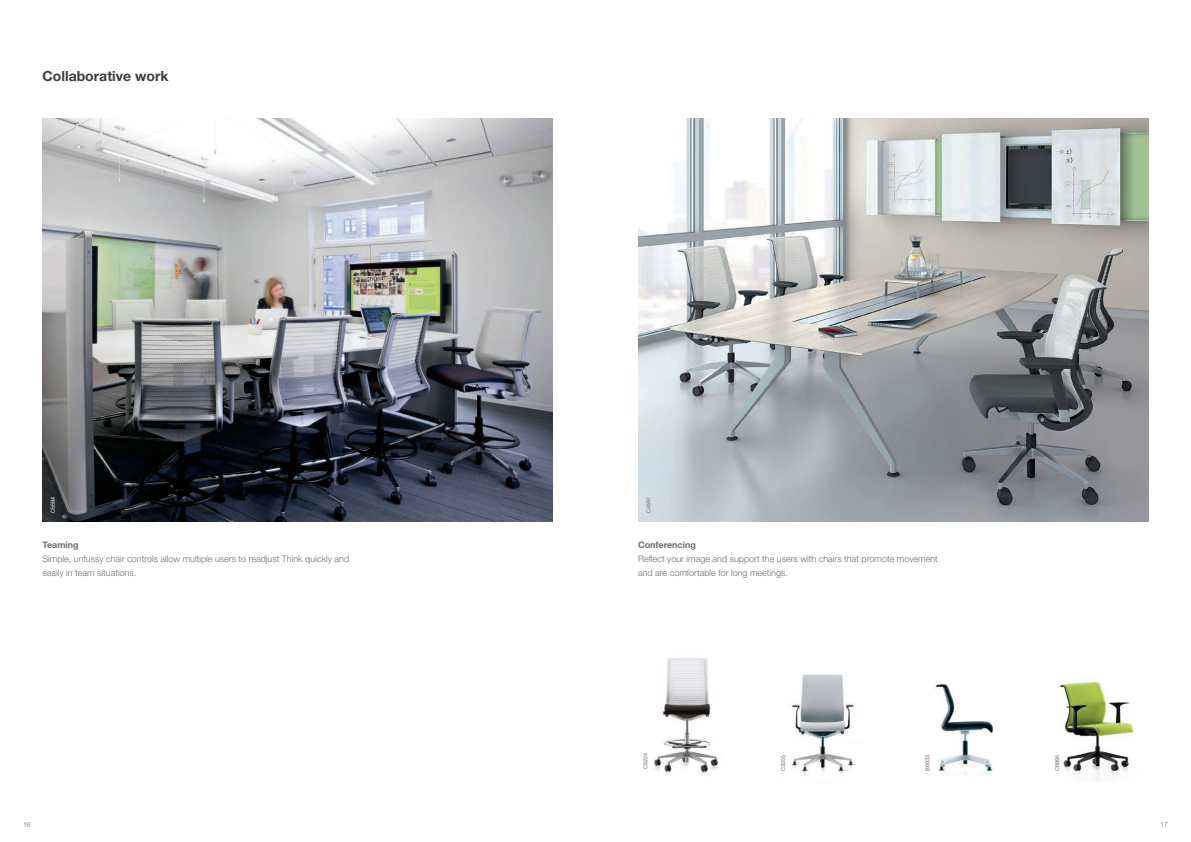
<style>
.page{position:relative;width:1191px;height:842px;background:#fff}
.page>*{position:absolute;margin:0;border:0;box-sizing:border-box;transform-origin:0 0}
.t1{font:700 14px "Helvetica Neue LT Pro";color:#3e3e3f}
.t2{font:300 9px/14px "Helvetica Neue LT Pro";color:#6c6d70}
.t3{font:700 9px "Helvetica Neue LT Pro";color:#6c6d70}
.t4{font:300 7px "Helvetica Neue LT Pro";color:#6c6d70}
.t5{font:5.5px "Helvetica Neue LT Pro";color:#6c6d70}
.t6{font:5.5px "Helvetica Neue LT Pro";color:#fff}
</style>
<div class="page">
<img style="left:935px;top:682px;width:59px;height:93px">
<img style="left:791px;top:674px;width:63px;height:101px">
<img style="left:1059px;top:681px;width:75px;height:98px">
<img style="left:43px;top:118px;width:510px;height:404px">
<img style="left:654px;top:658px;width:64px;height:117px">
<img style="left:638px;top:118px;width:510px;height:404px">
<h1 class="t1" style="left:43px;top:67px;width:127px">Collaborative work</h1>
<p class="t6" style="left:50px;top:513px;width:18px;rotate:-90deg">C5594</p>
<p class="t3" style="left:43px;top:539px;width:38px">Teaming</p>
<p class="t2" style="left:43px;top:552px;width:308px">Simple, unfussy chair controls allow multiple users to readjust Think quickly and easily in team situations.</p>
<p class="t5" style="left:645px;top:513px;width:18px;rotate:-90deg">C4597</p>
<p class="t3" style="left:638px;top:539px;width:59px">Conferencing</p>
<p class="t2" style="left:638px;top:552px;width:301px">Reflect your image and support the users with chairs that promote movement and are comfortable for long meetings.</p>
<p class="t5" style="left:642px;top:769px;width:18px;rotate:-90deg">C5224</p>
<p class="t5" style="left:779px;top:771px;width:18px;rotate:-90deg">C3255</p>
<p class="t5" style="left:1053px;top:771px;width:18px;rotate:-90deg">C6895</p>
<p class="t5" style="left:924px;top:771px;width:17px;rotate:-90deg">B0033</p>
<p class="t4" style="left:23px;top:820px;width:9px">16</p>
<p class="t4" style="left:1160px;top:820px;width:9px">17</p>
</div>
